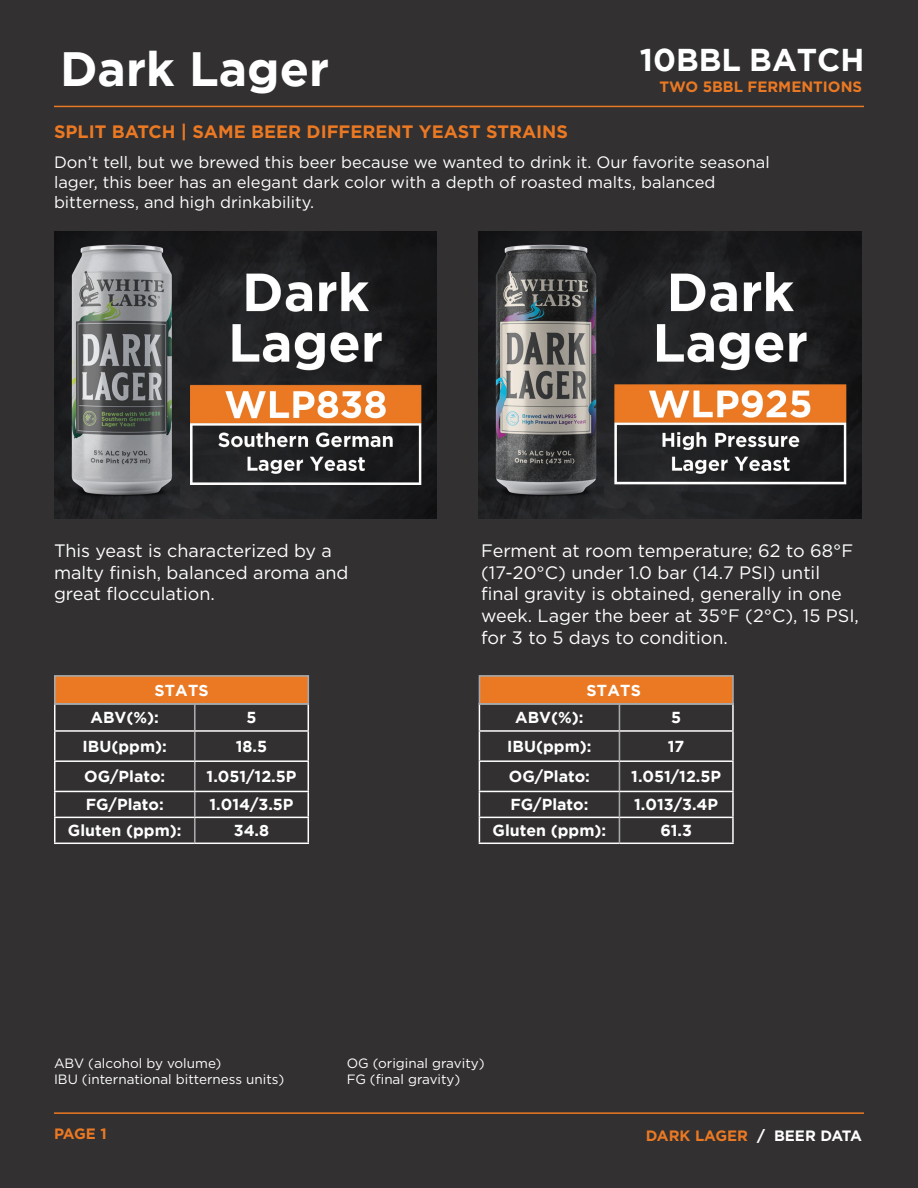
<style>
.page{position:relative;width:918px;height:1188px;background:#323031}
.page>*{position:absolute;margin:0;border:0;box-sizing:border-box;transform-origin:0 0}
.t1{font:700 48px "Gotham";color:#fff}
.t2{font:700 31.5px "Gotham";color:#fff}
.t3{font:18px/21.6px "Gotham";color:#fff}
.t4{font:700 18px "Gotham";color:#eb7923}
.t5{font:16.5px/19.8px "Gotham";color:#fff}
.t6{font:700 15.9px "Gotham";color:#fff}
.t7{font:700 15px "Gotham";color:#eb7923}
.t8{font:13.5px "Gotham";color:#fff}
.s1{color:#fff}
</style>
<div class="page">
<img style="left:479px;top:232px;width:383px;height:287px">
<img style="left:54px;top:232px;width:383px;height:287px">
<hr style="left:54px;top:106px;width:810px;height:1px;background:#eb7923">
<hr style="left:54px;top:1112px;width:810px;height:2px;background:#eb7923">
<hr style="left:194px;top:704px;width:2px;height:26px;background:#a7a9ac">
<hr style="left:194px;top:732px;width:2px;height:28px;background:#a7a9ac">
<hr style="left:194px;top:762px;width:2px;height:29px;background:#a7a9ac">
<hr style="left:194px;top:792px;width:2px;height:25px;background:#a7a9ac">
<hr style="left:194px;top:818px;width:2px;height:25px;background:#a7a9ac">
<hr style="left:54px;top:704px;width:2px;height:26px;background:#fff">
<hr style="left:54px;top:730px;width:141px;height:2px;background:#fff">
<hr style="left:54px;top:732px;width:2px;height:28px;background:#fff">
<hr style="left:195px;top:730px;width:114px;height:2px;background:#fff">
<hr style="left:54px;top:760px;width:141px;height:2px;background:#fff">
<hr style="left:54px;top:762px;width:2px;height:29px;background:#fff">
<hr style="left:195px;top:760px;width:114px;height:2px;background:#fff">
<hr style="left:54px;top:791px;width:141px;height:1px;background:#fff">
<hr style="left:54px;top:792px;width:2px;height:25px;background:#fff">
<hr style="left:195px;top:791px;width:114px;height:1px;background:#fff">
<hr style="left:54px;top:817px;width:141px;height:1px;background:#fff">
<hr style="left:54px;top:818px;width:2px;height:25px;background:#fff">
<hr style="left:195px;top:817px;width:114px;height:1px;background:#fff">
<svg style="left:308px;top:705px;width:1px;height:138px"></svg>
<hr style="left:54px;top:843px;width:141px;height:1px;background:#fff">
<hr style="left:195px;top:843px;width:114px;height:1px;background:#fff">
<svg style="left:619px;top:705px;width:1px;height:138px"></svg>
<hr style="left:732px;top:704px;width:2px;height:26px;background:#fff">
<hr style="left:479px;top:730px;width:140px;height:2px;background:#fff">
<hr style="left:619px;top:730px;width:115px;height:2px;background:#fff">
<hr style="left:732px;top:732px;width:2px;height:28px;background:#fff">
<hr style="left:479px;top:760px;width:140px;height:2px;background:#fff">
<hr style="left:619px;top:760px;width:115px;height:2px;background:#fff">
<hr style="left:732px;top:762px;width:2px;height:29px;background:#fff">
<hr style="left:479px;top:791px;width:140px;height:1px;background:#fff">
<hr style="left:619px;top:791px;width:115px;height:1px;background:#fff">
<hr style="left:732px;top:792px;width:2px;height:25px;background:#fff">
<hr style="left:479px;top:817px;width:140px;height:1px;background:#fff">
<svg style="left:479px;top:705px;width:1px;height:138px"></svg>
<hr style="left:619px;top:817px;width:115px;height:1px;background:#fff">
<hr style="left:732px;top:818px;width:2px;height:25px;background:#fff">
<hr style="left:479px;top:843px;width:140px;height:1px;background:#fff">
<hr style="left:619px;top:843px;width:115px;height:1px;background:#fff">
<div style="left:54px;top:675px;width:255px;height:30px;background:#eb7923;border:2px solid #a7a9ac"></div>
<div style="left:479px;top:675px;width:255px;height:30px;background:#eb7923;border:2px solid #a7a9ac"></div>
<p class="t1" style="left:60px;top:41px;width:271px">Dark Lager</p>
<p class="t4" style="left:54px;top:120px;width:516px">SPLIT BATCH | SAME BEER DIFFERENT YEAST STRAINS</p>
<p class="t2" style="left:640px;top:42px;width:226px">10BBL BATCH</p>
<p class="t7" style="left:659px;top:77px;width:204px">TWO 5BBL FERMENTIONS</p>
<p class="t5" style="left:54px;top:152px;width:717px">Don’t tell, but we brewed this beer because we wanted to drink it. Our favorite seasonal lager, this beer has an elegant dark color with a depth of roasted malts, balanced bitterness, and high drinkability.</p>
<p class="t3" style="left:54px;top:540px;width:296px">This yeast is characterized by a malty finish, balanced aroma and great flocculation.</p>
<p class="t3" style="left:481px;top:540px;width:379px">Ferment at room temperature; 62 to 68°F (17-20°C) under 1.0 bar (14.7 PSI) until final gravity is obtained, generally in one week. Lager the beer at 35°F (2°C), 15 PSI, for 3 to 5 days to condition.</p>
<p class="t6" style="left:154px;top:681px;width:56px">STATS</p>
<p class="t6" style="left:587px;top:681px;width:56px">STATS</p>
<p class="t6" style="left:91px;top:708px;width:70px">ABV(%):</p>
<p class="t6" style="left:247px;top:708px;width:12px">5</p>
<p class="t6" style="left:83px;top:737px;width:86px">IBU(ppm):</p>
<p class="t6" style="left:236px;top:737px;width:33px">18.5</p>
<p class="t6" style="left:84px;top:767px;width:83px">OG/Plato:</p>
<p class="t6" style="left:207px;top:767px;width:91px">1.051/12.5P</p>
<p class="t6" style="left:86px;top:795px;width:80px">FG/Plato:</p>
<p class="t6" style="left:210px;top:795px;width:86px">1.014/3.5P</p>
<p class="t6" style="left:68px;top:821px;width:115px">Gluten (ppm):</p>
<p class="t6" style="left:234px;top:821px;width:37px">34.8</p>
<p class="t6" style="left:515px;top:708px;width:70px">ABV(%):</p>
<p class="t6" style="left:671px;top:708px;width:12px">5</p>
<p class="t6" style="left:507px;top:737px;width:86px">IBU(ppm):</p>
<p class="t6" style="left:668px;top:737px;width:18px">17</p>
<p class="t6" style="left:509px;top:767px;width:83px">OG/Plato:</p>
<p class="t6" style="left:631px;top:767px;width:91px">1.051/12.5P</p>
<p class="t6" style="left:510px;top:795px;width:80px">FG/Plato:</p>
<p class="t6" style="left:634px;top:795px;width:85px">1.013/3.4P</p>
<p class="t6" style="left:493px;top:821px;width:115px">Gluten (ppm):</p>
<p class="t6" style="left:660px;top:821px;width:33px">61.3</p>
<p class="t8" style="left:54px;top:1055px;width:169px">ABV (alcohol by volume)</p>
<p class="t8" style="left:54px;top:1071px;width:232px">IBU (international bitterness units)</p>
<p class="t8" style="left:347px;top:1055px;width:139px">OG (original gravity)</p>
<p class="t8" style="left:347px;top:1071px;width:115px">FG (final gravity)</p>
<p class="t7" style="left:54px;top:1123px;width:54px">PAGE 1</p>
<p class="t7" style="left:646px;top:1126px;width:218px">DARK LAGER <span class="s1">/ BEER DATA</span></p>
</div>
